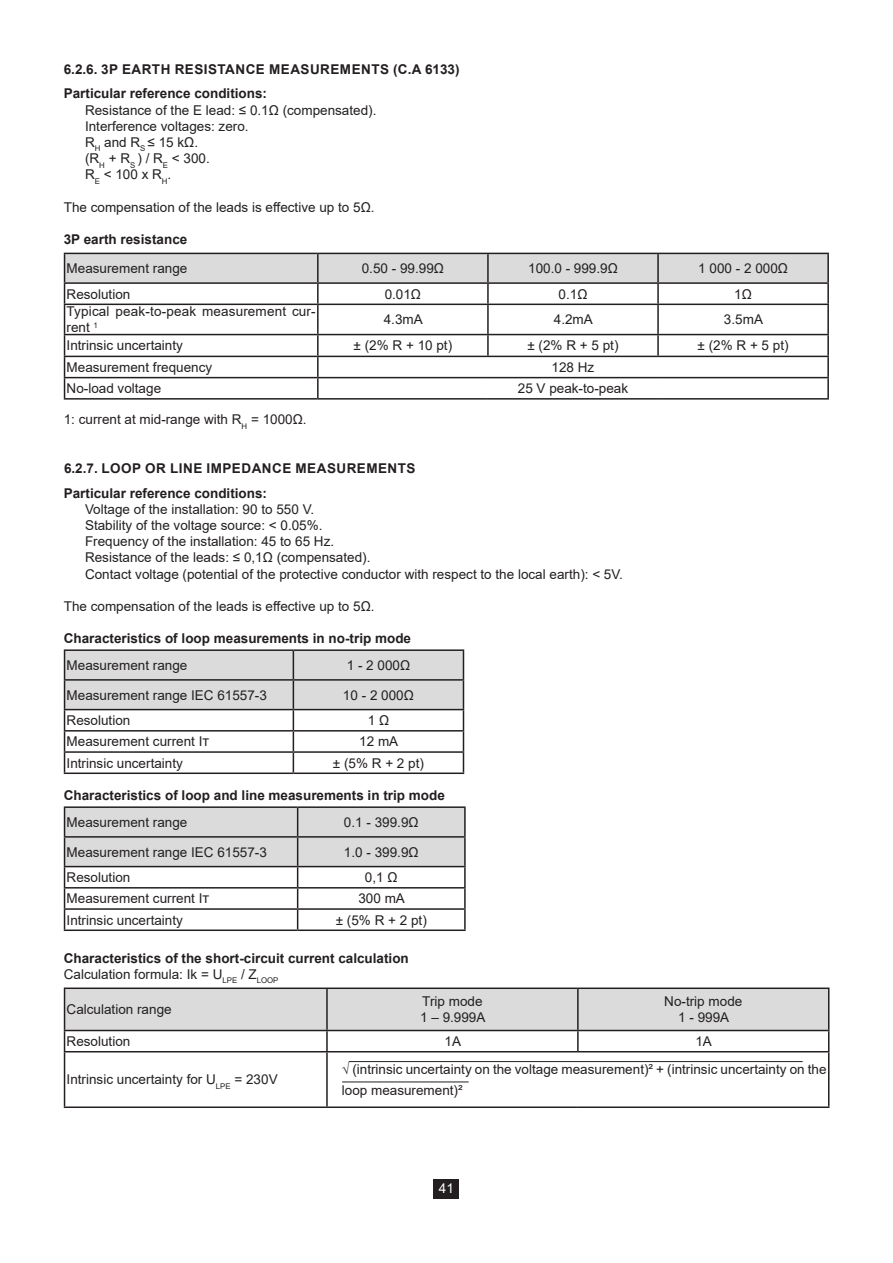
<style>
.page{position:relative;width:893px;height:1263px;background:#fff}
.page>*{position:absolute;margin:0;border:0;box-sizing:border-box;transform-origin:0 0}
.t1{font:13.5px/16.2px "Arial";color:#231f20}
.t2{font:700 13.5px/24.8px "Arial";color:#231f20}
.t3{font:13.5px "Arial";color:#fff}
.s1{font-weight:400}
</style>
<div class="page">
<div style="left:434px;top:1179px;width:25px;height:19px;background:#231f20"></div>
<hr style="left:658px;top:253px;width:171px;height:1px;background:#231f20">
<hr style="left:658px;top:282px;width:171px;height:2px;background:#231f20">
<hr style="left:658px;top:304px;width:171px;height:1px;background:#231f20">
<hr style="left:658px;top:334px;width:171px;height:1px;background:#231f20">
<hr style="left:658px;top:356px;width:171px;height:1px;background:#231f20">
<hr style="left:658px;top:377px;width:171px;height:1px;background:#231f20">
<hr style="left:64px;top:398px;width:254px;height:2px;background:#231f20">
<hr style="left:318px;top:398px;width:170px;height:2px;background:#231f20">
<hr style="left:488px;top:398px;width:170px;height:2px;background:#231f20">
<hr style="left:658px;top:398px;width:171px;height:2px;background:#231f20">
<svg style="left:64px;top:253px;width:764px;height:145px"></svg>
<hr style="left:317px;top:254px;width:2px;height:28px;background:#231f20">
<hr style="left:487px;top:254px;width:2px;height:28px;background:#231f20">
<hr style="left:657px;top:254px;width:2px;height:28px;background:#231f20">
<hr style="left:827px;top:254px;width:2px;height:28px;background:#231f20">
<hr style="left:317px;top:284px;width:2px;height:20px;background:#231f20">
<hr style="left:487px;top:284px;width:2px;height:20px;background:#231f20">
<hr style="left:657px;top:284px;width:2px;height:20px;background:#231f20">
<hr style="left:827px;top:284px;width:2px;height:20px;background:#231f20">
<hr style="left:317px;top:305px;width:2px;height:29px;background:#231f20">
<hr style="left:487px;top:305px;width:2px;height:29px;background:#231f20">
<hr style="left:657px;top:305px;width:2px;height:29px;background:#231f20">
<hr style="left:827px;top:305px;width:2px;height:29px;background:#231f20">
<hr style="left:317px;top:335px;width:2px;height:21px;background:#231f20">
<hr style="left:487px;top:335px;width:2px;height:21px;background:#231f20">
<hr style="left:657px;top:335px;width:2px;height:21px;background:#231f20">
<hr style="left:827px;top:335px;width:2px;height:21px;background:#231f20">
<hr style="left:317px;top:357px;width:2px;height:20px;background:#231f20">
<hr style="left:827px;top:357px;width:2px;height:20px;background:#231f20">
<hr style="left:317px;top:378px;width:2px;height:20px;background:#231f20">
<hr style="left:827px;top:378px;width:2px;height:20px;background:#231f20">
<hr style="left:64px;top:649px;width:229px;height:2px;background:#231f20">
<hr style="left:293px;top:649px;width:171px;height:2px;background:#231f20">
<hr style="left:64px;top:772px;width:229px;height:2px;background:#231f20">
<hr style="left:293px;top:772px;width:171px;height:2px;background:#231f20">
<svg style="left:64px;top:650px;width:400px;height:122px"></svg>
<hr style="left:293px;top:751px;width:171px;height:2px;background:#231f20">
<hr style="left:64px;top:806px;width:234px;height:2px;background:#231f20">
<hr style="left:298px;top:806px;width:168px;height:2px;background:#231f20">
<hr style="left:64px;top:929px;width:234px;height:2px;background:#231f20">
<hr style="left:298px;top:929px;width:168px;height:2px;background:#231f20">
<svg style="left:64px;top:807px;width:402px;height:122px"></svg>
<hr style="left:464px;top:888px;width:2px;height:20px;background:#231f20">
<hr style="left:64px;top:987px;width:263px;height:2px;background:#231f20">
<hr style="left:327px;top:987px;width:251px;height:2px;background:#231f20">
<hr style="left:578px;top:987px;width:251px;height:2px;background:#231f20">
<hr style="left:64px;top:1051px;width:263px;height:1px;background:#231f20">
<hr style="left:327px;top:1051px;width:251px;height:1px;background:#231f20">
<hr style="left:578px;top:1051px;width:251px;height:1px;background:#231f20">
<hr style="left:64px;top:1106px;width:263px;height:2px;background:#231f20">
<hr style="left:327px;top:1106px;width:251px;height:2px;background:#231f20">
<hr style="left:578px;top:1106px;width:251px;height:2px;background:#231f20">
<hr style="left:64px;top:1052px;width:1px;height:54px;background:#231f20">
<svg style="left:64px;top:988px;width:765px;height:63px"></svg>
<hr style="left:326px;top:1052px;width:2px;height:54px;background:#231f20">
<hr style="left:828px;top:1052px;width:1px;height:54px;background:#231f20">
<hr style="left:349px;top:1061px;width:454px;height:1px;background:#231f20">
<hr style="left:342px;top:1081px;width:127px;height:1px;background:#231f20">
<p class="t2" style="left:64px;top:57px;width:397px">6.2.6. 3P EARTH RESISTANCE MEASUREMENTS (C.A 6133)<br>Particular reference conditions:</p>
<p class="t1" style="left:85px;top:102px;width:293px">Resistance of the E lead: ≤ 0.1Ω (compensated).<br>Interference voltages: zero.<br>R<sub>H</sub> and R<sub>S</sub> ≤ 15 kΩ.<br>(R<sub>H</sub> + R<sub>S</sub> ) / R<sub>E</sub> &lt; 300.<br>R<sub>E</sub> &lt; 100 x R<sub>H</sub>.</p>
<p class="t1" style="left:64px;top:199px;width:312px">The compensation of the leads is effective up to 5Ω.</p>
<p class="t2" style="left:64px;top:227px;width:125px">3P earth resistance</p>
<p class="t1" style="left:67px;top:260px;width:122px">Measurement range</p>
<p class="t1" style="left:362px;top:260px;width:84px">0.50 - 99.99Ω</p>
<p class="t1" style="left:528px;top:260px;width:91px">100.0 - 999.9Ω</p>
<p class="t1" style="left:698px;top:260px;width:91px">1 000 - 2 000Ω</p>
<p class="t1" style="left:67px;top:286px;width:65px">Resolution</p>
<p class="t1" style="left:385px;top:286px;width:38px">0.01Ω</p>
<p class="t1" style="left:559px;top:286px;width:30px">0.1Ω</p>
<p class="t1" style="left:734px;top:286px;width:19px">1Ω</p>
<p class="t1" style="left:67px;top:303px;width:251px">Typical peak-to-peak measurement cur&shy;rent <sup>1</sup></p>
<p class="t1" style="left:384px;top:311px;width:41px">4.3mA</p>
<p class="t1" style="left:554px;top:311px;width:41px">4.2mA</p>
<p class="t1" style="left:724px;top:311px;width:41px">3.5mA</p>
<p class="t1" style="left:67px;top:337px;width:118px">Intrinsic uncertainty</p>
<p class="t1" style="left:354px;top:337px;width:100px">± (2% R + 10 pt)</p>
<p class="t1" style="left:527px;top:337px;width:93px">± (2% R + 5 pt)</p>
<p class="t1" style="left:698px;top:337px;width:93px">± (2% R + 5 pt)</p>
<p class="t1" style="left:67px;top:359px;width:147px">Measurement frequency</p>
<p class="t1" style="left:552px;top:359px;width:44px">128 Hz</p>
<p class="t1" style="left:67px;top:380px;width:96px">No-load voltage</p>
<p class="t1" style="left:518px;top:380px;width:112px">25 V peak-to-peak</p>
<p class="t1" style="left:64px;top:411px;width:244px">1: current at mid-range with R<sub>H</sub> = 1000Ω.</p>
<p class="t2" style="left:64px;top:456px;width:353px">6.2.7. LOOP OR LINE IMPEDANCE MEASUREMENTS<br>Particular reference conditions:</p>
<p class="t1" style="left:85px;top:501px;width:539px">Voltage of the installation: 90 to 550 V.<br>Stability of the voltage source: &lt; 0.05%.<br>Frequency of the installation: 45 to 65 Hz.<br>Resistance of the leads: ≤ 0,1Ω (compensated).<br>Contact voltage (potential of the protective conductor with respect to the local earth): &lt; 5V.</p>
<p class="t1" style="left:64px;top:598px;width:312px">The compensation of the leads is effective up to 5Ω.</p>
<p class="t2" style="left:64px;top:626px;width:349px">Characteristics of loop measurements in no-trip mode</p>
<p class="t1" style="left:67px;top:657px;width:122px">Measurement range</p>
<p class="t1" style="left:347px;top:657px;width:65px">1 - 2 000Ω</p>
<p class="t1" style="left:67px;top:687px;width:202px">Measurement range IEC 61557-3</p>
<p class="t1" style="left:343px;top:687px;width:72px">10 - 2 000Ω</p>
<p class="t1" style="left:67px;top:712px;width:65px">Resolution</p>
<p class="t1" style="left:368px;top:712px;width:23px">1 Ω</p>
<p class="t1" style="left:67px;top:733px;width:144px">Measurement current It</p>
<p class="t1" style="left:359px;top:733px;width:41px">12 mA</p>
<p class="t1" style="left:67px;top:755px;width:118px">Intrinsic uncertainty</p>
<p class="t1" style="left:333px;top:755px;width:93px">± (5% R + 2 pt)</p>
<p class="t2" style="left:64px;top:783px;width:383px">Characteristics of loop and line measurements in trip mode</p>
<p class="t1" style="left:67px;top:814px;width:122px">Measurement range</p>
<p class="t1" style="left:344px;top:814px;width:76px">0.1 - 399.9Ω</p>
<p class="t1" style="left:67px;top:844px;width:202px">Measurement range IEC 61557-3</p>
<p class="t1" style="left:344px;top:844px;width:76px">1.0 - 399.9Ω</p>
<p class="t1" style="left:67px;top:869px;width:65px">Resolution</p>
<p class="t1" style="left:365px;top:869px;width:34px">0,1 Ω</p>
<p class="t1" style="left:67px;top:890px;width:144px">Measurement current It</p>
<p class="t1" style="left:358px;top:890px;width:48px">300 mA</p>
<p class="t1" style="left:67px;top:912px;width:118px">Intrinsic uncertainty</p>
<p class="t1" style="left:336px;top:912px;width:93px">± (5% R + 2 pt)</p>
<p class="t2" style="left:64px;top:950px;width:347px;line-height:16.2px">Characteristics of the short-circuit current calculation<br><span class="s1">Calculation formula: Ik = U</span><sub>LPE</sub> <span class="s1">/ Z</span><sub>LOOP</sub></p>
<p class="t1" style="left:67px;top:1001px;width:107px">Calculation range</p>
<p class="t1" style="left:420px;top:993px;width:67px">Trip mode<br>1 – 9.999A</p>
<p class="t1" style="left:664px;top:993px;width:80px;text-align:center">No-trip mode<br>1 - 999A</p>
<p class="t1" style="left:67px;top:1033px;width:65px">Resolution</p>
<p class="t1" style="left:445px;top:1033px;width:18px">1A</p>
<p class="t1" style="left:695px;top:1033px;width:18px">1A</p>
<p class="t1" style="left:67px;top:1071px;width:213px">Intrinsic uncertainty for U<sub>LPE</sub> = 230V</p>
<p class="t1" style="left:342px;top:1058px;width:486px;line-height:21px">√ (intrinsic uncertainty on the voltage measurement)² + (intrinsic uncertainty on the loop measurement)²</p>
<p class="t3" style="left:439px;top:1179px;width:17px">41</p>
</div>
